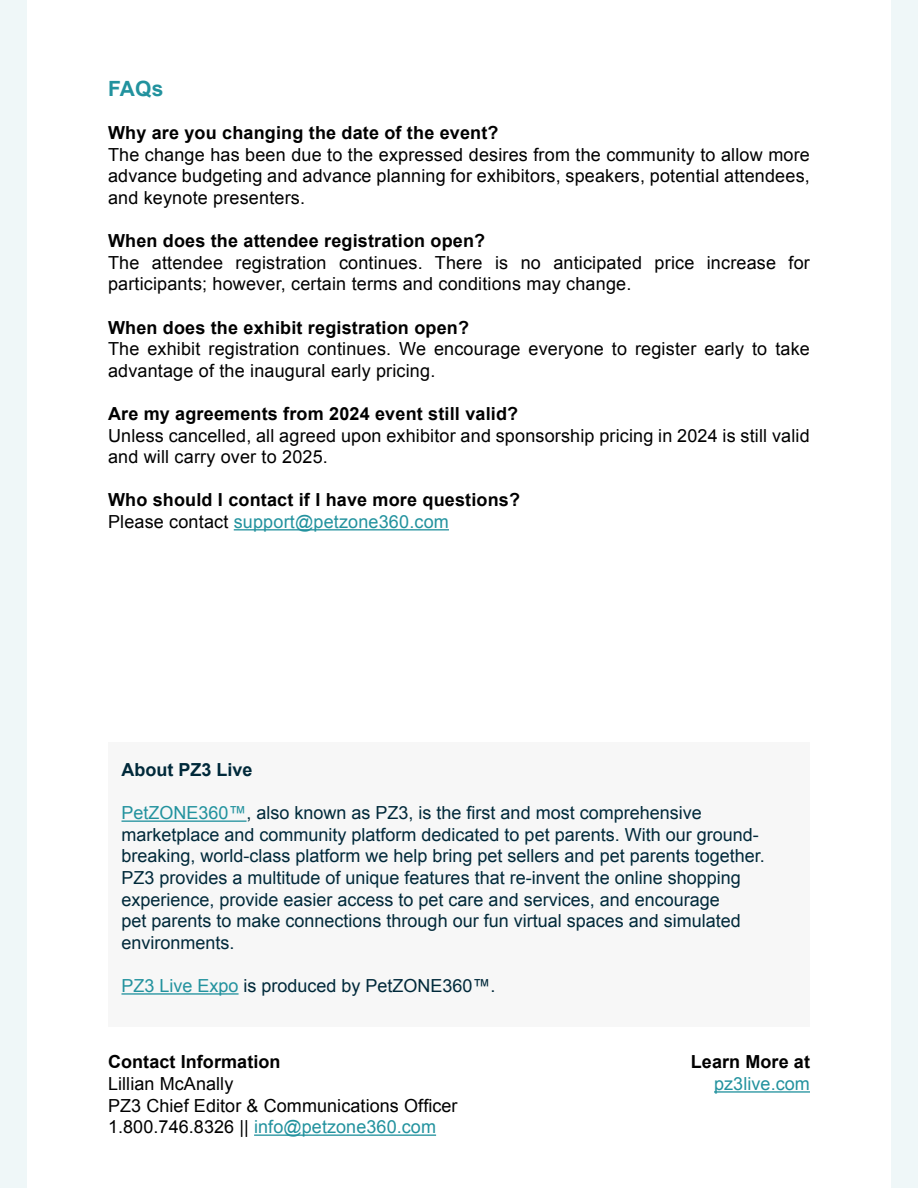
<style>
.page{position:relative;width:918px;height:1188px;background:#eff7f8}
.page>*{position:absolute;margin:0;border:0;box-sizing:border-box;transform-origin:0 0}
.t1{font:700 21px "Arial";color:#22929e}
.t2{font:18px/21.6px "Arial";letter-spacing:.01em;color:#000}
.t3{font:18px/21.6px "Arial";color:#00293a}
.t4{font:700 18px/21.6px "Arial";letter-spacing:.01em;color:#000}
.t5{font:700 18px "Arial";color:#00293a}
.t6{font:18px "Arial";letter-spacing:.005em;color:#22929e}
.s1{font-weight:400}
.s2{font-weight:400;color:#22929e}
.s3{color:#22929e}
</style>
<div class="page">
<div style="left:27px;top:0;width:864px;height:1188px;background:#fff"></div>
<hr style="left:254px;top:1134px;width:182px;height:2px;background:#22929e">
<hr style="left:714px;top:1091px;width:96px;height:2px;background:#22929e">
<hr style="left:234px;top:529px;width:215px;height:1px;background:#22929e">
<div style="left:108px;top:743px;width:702px;height:284px;background:#f7f7f7"></div>
<hr style="left:122px;top:820px;width:125px;height:2px;background:#22929e">
<hr style="left:122px;top:993px;width:117px;height:2px;background:#22929e">
<p class="t1" style="left:108px;top:75px;width:57px">FAQs</p>
<p class="t4" style="left:108px;top:123px;width:392px">Why are you changing the date of the event?</p>
<p class="t2" style="left:108px;top:144px;width:703px;text-align:justify">The change has been due to the expressed desires from the community to allow more advance budgeting and advance planning for exhibitors, speakers, potential attendees, and keynote presenters.</p>
<p class="t4" style="left:108px;top:231px;width:379px">When does the attendee registration open?</p>
<p class="t2" style="left:108px;top:252px;width:703px">The attendee registration continues. There is no anticipated price increase for participants; however, certain terms and conditions may change.</p>
<p class="t4" style="left:108px;top:317px;width:363px">When does the exhibit registration open?</p>
<p class="t2" style="left:108px;top:338px;width:703px">The exhibit registration continues. We encourage everyone to register early to take advantage of the inaugural early pricing.</p>
<p class="t4" style="left:108px;top:403px;width:412px">Are my agreements from 2024 event still valid?</p>
<p class="t2" style="left:108px;top:425px;width:703px">Unless cancelled, all agreed upon exhibitor and sponsorship pricing in 2024 is still valid and will carry over to 2025.</p>
<p class="t4" style="left:108px;top:490px;width:414px">Who should I contact if I have more questions?<br><span class="s1">Please contact</span> <span class="s2">support@petzone360.com</span></p>
<p class="t5" style="left:122px;top:758px;width:133px">About PZ3 Live</p>
<p class="t3" style="left:122px;top:802px;width:645px"><span class="s3">PetZONE360™</span>, also known as PZ3, is the first and most comprehensive marketplace and community platform dedicated to pet parents. With our ground&shy;breaking, world-class platform we help bring pet sellers and pet parents together.<br>PZ3 provides a multitude of unique features that re-invent the online shopping experience, provide easier access to pet care and services, and encourage<br>pet parents to make connections through our fun virtual spaces and simulated environments.</p>
<p class="t3" style="left:122px;top:975px;width:376px"><span class="s3">PZ3 Live Expo</span> is produced by PetZONE360™.</p>
<p class="t4" style="left:108px;top:1052px;width:174px">Contact Information</p>
<p class="t2" style="left:108px;top:1073px;width:351px">Lillian McAnally<br>PZ3 Chief Editor &amp; Communications Officer<br>1.800.746.8326 || <span class="s3">info@petzone360.com</span></p>
<p class="t4" style="left:691px;top:1052px;width:121px">Learn More at</p>
<p class="t6" style="left:714px;top:1072px;width:97px">pz3live.com</p>
</div>
